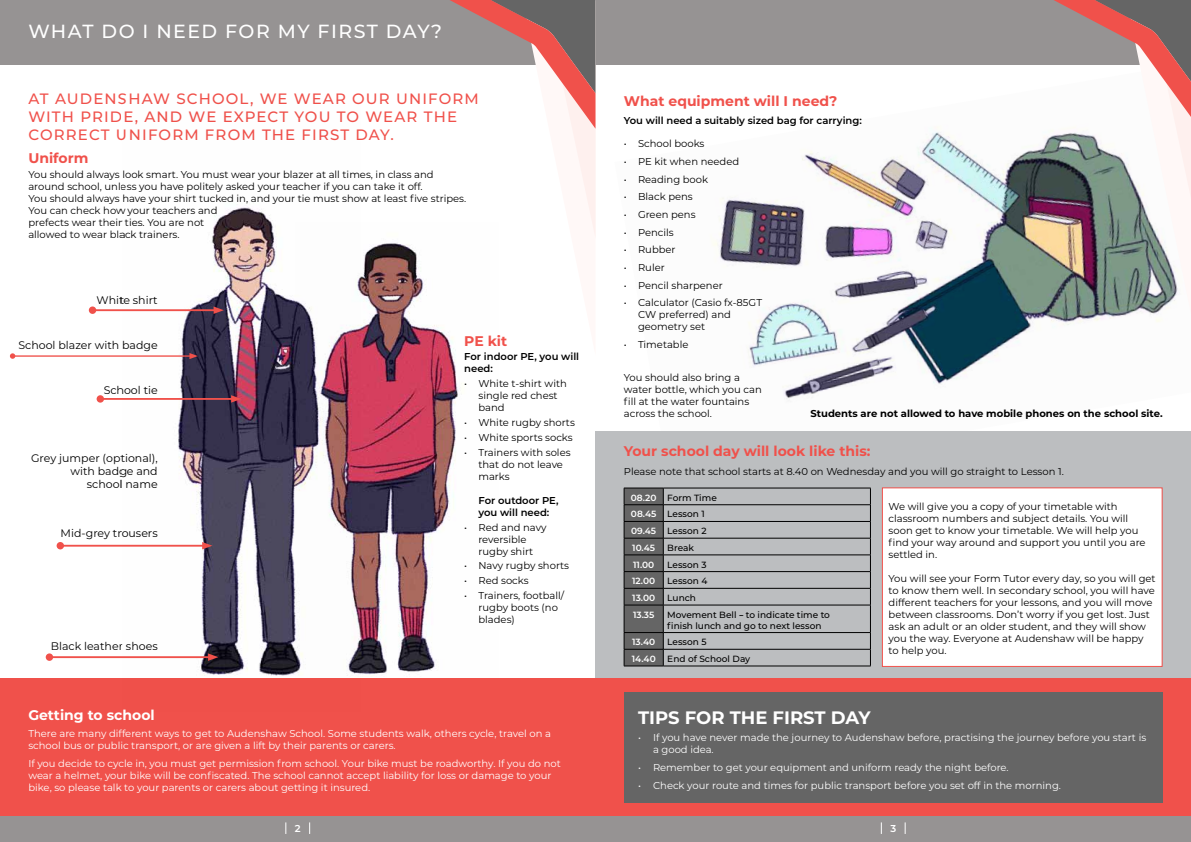
<style>
.page{position:relative;width:1191px;height:842px;background:#fff}
.page>*{position:absolute;margin:0;border:0;box-sizing:border-box;transform-origin:0 0}
.t1{font:500 19px "Montserrat";letter-spacing:.075em;color:#fff}
.t2{font:700 18px "Montserrat";color:#fff}
.t3{font:500 15px/18px "Montserrat";letter-spacing:.075em;color:#f0514b}
.t4{font:700 14px "Montserrat";color:#f0514b}
.t5{font:700 14px "Montserrat";color:#fff}
.t6{font:11px/13.2px "Montserrat";color:#000;text-align:right}
.t7{font:10px/12px "Montserrat";color:#000}
.t8{font:10px/12px "Montserrat";color:#fff}
.t9{font:600 10px/12px "Montserrat";color:#000}
.t10{font:700 10px "Montserrat";color:#000}
.t11{font:600 10px "Montserrat";color:#fff}
.t12{font:500 9px/16.7px "Montserrat";color:#000}
.t13{font:600 9px "Montserrat";color:#fff}
.s1{font-weight:600;color:#fff}
.s2{font-family:"Open Sans";font-weight:600}
</style>
<div class="page">
<img style="left:713px;top:127px;width:448px;height:271px">
<div style="left:595px;top:431px;width:596px;height:246px;background:#bcbec0"></div>
<div style="left:0;top:0;width:1191px;height:64px;background:#969393"></div>
<img style="left:360px;top:243px;width:98px;height:432px">
<svg style="left:433px;top:0;width:162px;height:355px"></svg>
<svg style="left:1037px;top:0;width:154px;height:314px"></svg>
<div style="left:0;top:816px;width:1191px;height:26px;background:#969393"></div>
<svg style="left:285px;top:822px;width:1px;height:12px"></svg>
<svg style="left:309px;top:822px;width:1px;height:12px"></svg>
<svg style="left:881px;top:822px;width:1px;height:12px"></svg>
<svg style="left:905px;top:822px;width:1px;height:12px"></svg>
<div style="left:0;top:678px;width:595px;height:138px;background:#f0514b"></div>
<div style="left:595px;top:678px;width:596px;height:138px;background:#f0514b"></div>
<img style="left:122px;top:207px;width:238px;height:469px">
<hr style="left:49px;top:656px;width:163px;height:2px;background:#f0514b">
<div style="left:46px;top:653px;width:7px;height:8px;background:#f0514b;border-radius:50%"></div>
<svg style="left:208px;top:653px;width:10px;height:8px"></svg>
<hr style="left:60px;top:545px;width:146px;height:2px;background:#f0514b">
<div style="left:57px;top:542px;width:7px;height:7px;background:#f0514b;border-radius:50%"></div>
<svg style="left:202px;top:542px;width:10px;height:7px"></svg>
<hr style="left:13px;top:355px;width:179px;height:2px;background:#f0514b">
<svg style="left:10px;top:353px;width:5px;height:6px"></svg>
<svg style="left:189px;top:353px;width:9px;height:6px"></svg>
<hr style="left:93px;top:309px;width:124px;height:2px;background:#f0514b">
<div style="left:89px;top:306px;width:7px;height:8px;background:#f0514b;border-radius:50%"></div>
<svg style="left:214px;top:306px;width:10px;height:8px"></svg>
<hr style="left:100px;top:398px;width:135px;height:2px;background:#f0514b">
<div style="left:97px;top:395px;width:7px;height:8px;background:#f0514b;border-radius:50%"></div>
<svg style="left:231px;top:395px;width:10px;height:8px"></svg>
<div style="left:624px;top:692px;width:538px;height:111px;background:#656565"></div>
<div style="left:882px;top:488px;width:280px;height:178px;background:#fff"></div>
<div style="left:882px;top:487px;width:280px;height:180px;border:1px solid #f0514b"></div>
<hr style="left:663px;top:488px;width:207px;height:1px;background:#000">
<hr style="left:663px;top:504px;width:207px;height:1px;background:#000">
<hr style="left:663px;top:521px;width:207px;height:1px;background:#000">
<hr style="left:663px;top:538px;width:207px;height:1px;background:#000">
<hr style="left:663px;top:555px;width:207px;height:1px;background:#000">
<hr style="left:663px;top:571px;width:207px;height:1px;background:#000">
<hr style="left:663px;top:588px;width:207px;height:1px;background:#000">
<hr style="left:663px;top:605px;width:207px;height:1px;background:#000">
<hr style="left:663px;top:632px;width:207px;height:1px;background:#000">
<hr style="left:663px;top:649px;width:207px;height:1px;background:#000">
<svg style="left:624px;top:488px;width:40px;height:178px;background:#5b5b5b"></svg>
<svg style="left:870px;top:488px;width:1px;height:178px"></svg>
<hr style="left:624px;top:666px;width:39px;height:1px;background:#000">
<hr style="left:663px;top:666px;width:207px;height:1px;background:#000">
<h1 class="t1" style="left:28px;top:18px;width:415px">WHAT DO I NEED FOR MY FIRST DAY?</h1>
<h3 class="t3" style="left:28px;top:89px;width:452px">AT AUDENSHAW SCHOOL, WE WEAR OUR UNIFORM<br>WITH PRIDE, AND WE EXPECT YOU TO WEAR THE<br>CORRECT UNIFORM FROM THE FIRST DAY.</h3>
<h3 class="t4" style="left:624px;top:91px;width:215px">What equipment will I need?</h3>
<p class="t9" style="left:624px;top:114px;width:239px">You will need a suitably sized bag for carrying:</p>
<p class="t7" style="left:624px;top:137px;width:82px">• School books</p>
<p class="t7" style="left:624px;top:155px;width:117px">• PE kit when needed</p>
<p class="t7" style="left:624px;top:173px;width:86px">• Reading book</p>
<p class="t7" style="left:624px;top:190px;width:70px">• Black pens</p>
<p class="t7" style="left:624px;top:208px;width:73px">• Green pens</p>
<p class="t7" style="left:624px;top:226px;width:51px">• Pencils</p>
<p class="t7" style="left:624px;top:243px;width:53px">• Rubber</p>
<p class="t7" style="left:624px;top:261px;width:42px">• Ruler</p>
<p class="t7" style="left:624px;top:279px;width:100px">• Pencil sharpener</p>
<p class="t7" style="left:638px;top:296px;width:126px;text-indent:-14px">• Calculator (Casio fx-85GT<br>CW preferred) and geometry set</p>
<p class="t7" style="left:624px;top:338px;width:66px">• Timetable</p>
<h3 class="t4" style="left:28px;top:148px;width:62px">Uniform</h3>
<p class="t7" style="left:28px;top:168px;width:439px">You should always look smart. You must wear your blazer at all times, in class and around school, unless you have politely asked your teacher if you can take it off.<br>You should always have your shirt tucked in, and your tie must show at least five stripes.<br>You can check how your teachers and<br>prefects wear their ties. You are not<br>allowed to wear black trainers.</p>
<p class="t6" style="left:97px;top:293px;width:63px">White shirt</p>
<p class="t6" style="left:18px;top:338px;width:141px">School blazer with badge</p>
<p class="t6" style="left:104px;top:383px;width:55px">School tie</p>
<h3 class="t4" style="left:464px;top:331px;width:44px">PE kit</h3>
<p class="t9" style="left:464px;top:350px;width:116px">For indoor PE, you will need:</p>
<p class="t7" style="left:478px;top:377px;width:90px;text-indent:-14px">• White t-shirt with single red chest band</p>
<p class="t7" style="left:464px;top:416px;width:112px">• White rugby shorts</p>
<p class="t7" style="left:464px;top:431px;width:110px">• White sports socks</p>
<p class="t7" style="left:478px;top:446px;width:94px;text-indent:-14px">• Trainers with soles that do not leave marks</p>
<p class="t9" style="left:478px;top:494px;width:82px">For outdoor PE, you will need:</p>
<p class="t7" style="left:464px;top:521px;width:84px;text-align:center">• Red and navy reversible<br>rugby shirt</p>
<p class="t7" style="left:464px;top:560px;width:106px">• Navy rugby shorts</p>
<p class="t7" style="left:464px;top:574px;width:66px">• Red socks</p>
<p class="t7" style="left:478px;top:589px;width:87px;text-indent:-14px">• Trainers, football/ rugby boots (no blades)</p>
<p class="t7" style="left:624px;top:371px;width:139px">You should also bring a water bottle, which you can fill at the water fountains across the school.</p>
<p class="t10" style="left:810px;top:406px;width:354px">Students are not allowed to have mobile phones on the school site.</p>
<h3 class="t4" style="left:624px;top:441px;width:248px">Your school day will look like this:</h3>
<p class="t7" style="left:624px;top:465px;width:441px">Please note that school starts at 8.40 on Wednesday and you will go straight to Lesson 1.</p>
<p class="t12" style="left:631px;top:489px;width:87px"><span class="s1">08.20</span> Form Time<br><span class="s1">08.45</span> Lesson 1<br><span class="s1">09.45</span> Lesson 2<br><span class="s1">10.45</span></p>
<p class="t6" style="left:31px;top:451px;width:128px">Grey jumper (optional), with badge and<br>school name</p>
<p class="t7" style="left:888px;top:500px;width:258px">We will give you a copy of your timetable with classroom numbers and subject details. You will soon get to know your timetable. We will help you find your way around and support you until you are settled in.</p>
<p class="t7" style="left:888px;top:572px;width:268px">You will see your Form Tutor every day, so you will get to know them well. In secondary school, you will have different teachers for your lessons, and you will move between classrooms. Don’t worry if you get lost. Just ask an adult or an older student, and they will show you the way. Everyone at Audenshaw will be happy to help you.</p>
<p class="t6" style="left:61px;top:526px;width:99px">Mid-grey trousers</p>
<p class="t12" style="left:667px;top:539px;width:28px">Break</p>
<p class="t13" style="left:633px;top:558px;width:23px">11.00</p>
<p class="t12" style="left:667px;top:556px;width:41px">Lesson 3</p>
<p class="t13" style="left:632px;top:575px;width:24px">12.00</p>
<p class="t12" style="left:667px;top:572px;width:42px">Lesson 4</p>
<p class="t13" style="left:632px;top:591px;width:24px">13.00</p>
<p class="t12" style="left:667px;top:589px;width:30px">Lunch</p>
<p class="t13" style="left:633px;top:608px;width:23px">13.35</p>
<p class="t12" style="left:667px;top:609px;width:164px;line-height:10.8px">Movement Bell <span class="s2">–</span> to indicate time to finish lunch and go to next lesson</p>
<p class="t13" style="left:632px;top:636px;width:24px">13.40</p>
<p class="t12" style="left:667px;top:633px;width:41px">Lesson 5</p>
<p class="t13" style="left:631px;top:652px;width:26px">14.40</p>
<p class="t12" style="left:667px;top:650px;width:84px">End of School Day</p>
<p class="t6" style="left:51px;top:639px;width:108px">Black leather shoes</p>
<h3 class="t5" style="left:28px;top:705px;width:128px">Getting to school</h3>
<p class="t8" style="left:28px;top:727px;width:524px">There are many different ways to get to Audenshaw School. Some students walk, others cycle, travel on a school bus or public transport, or are given a lift by their parents or carers.</p>
<p class="t8" style="left:28px;top:757px;width:534px">If you decide to cycle in, you must get permission from school. Your bike must be roadworthy. If you do not wear a helmet, your bike will be confiscated. The school cannot accept liability for loss or damage to your bike, so please talk to your parents or carers about getting it insured.</p>
<h2 class="t2" style="left:638px;top:704px;width:234px">TIPS FOR THE FIRST DAY</h2>
<p class="t8" style="left:653px;top:731px;width:495px;text-indent:-15px">• If you have never made the journey to Audenshaw before, practising the journey before you start is a good idea.</p>
<p class="t8" style="left:638px;top:761px;width:372px">• Remember to get your equipment and uniform ready the night before.</p>
<p class="t8" style="left:638px;top:779px;width:424px">• Check your route and times for public transport before you set off in the morning.</p>
<p class="t11" style="left:295px;top:821px;width:7px">2</p>
<p class="t11" style="left:890px;top:821px;width:7px">3</p>
</div>
